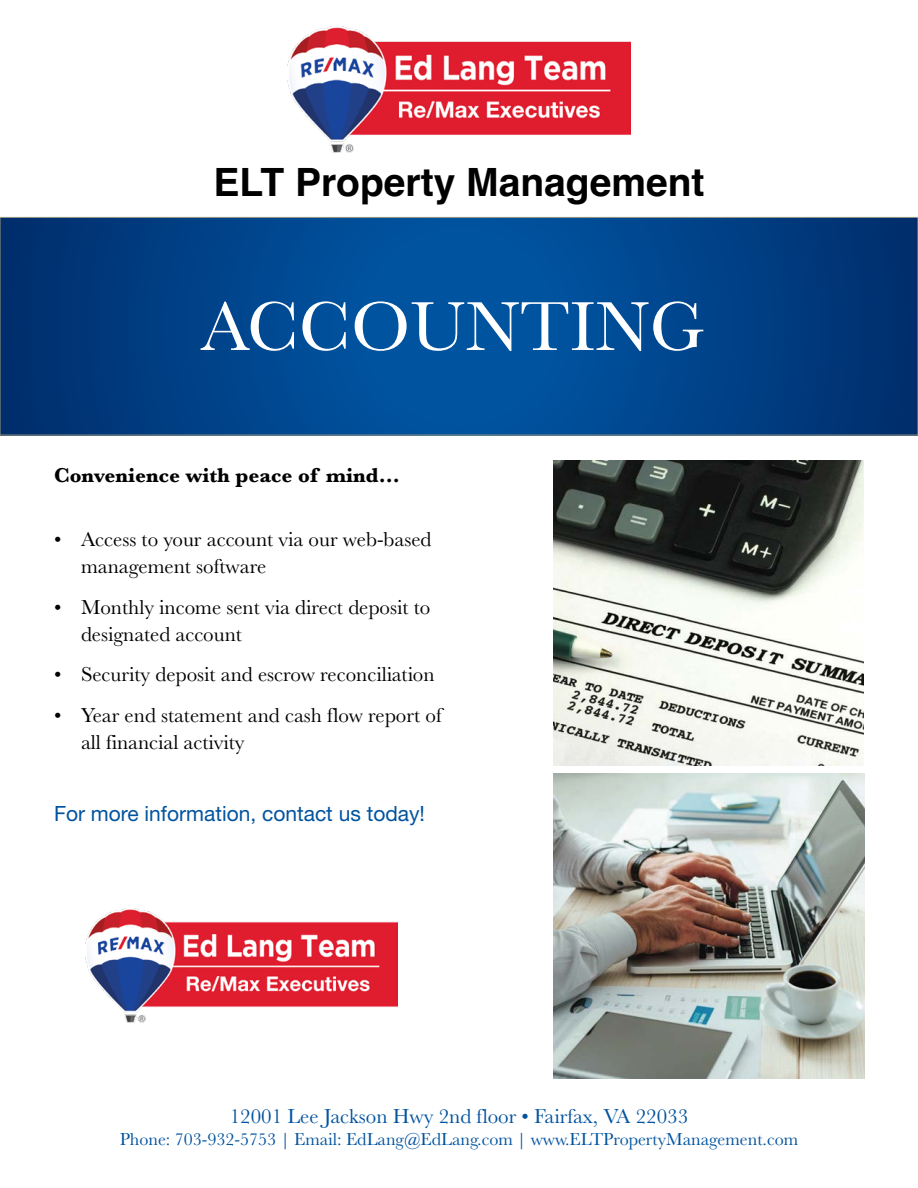
<style>
.page{position:relative;width:918px;height:1188px;background:#fff}
.page>*{position:absolute;margin:0;border:0;box-sizing:border-box;transform-origin:0 0}
.t1{font:72px "Baskerville";color:#fff}
.t2{font:700 39px "Helvetica";color:#000}
.t3{font:21px/27px "Baskerville";color:#000}
.t4{font:21px "Baskerville";color:#00539f}
.t5{font:21px "Helvetica Neue LT Std";color:#00539f}
.t6{font:700 21px "Baskerville";color:#000}
.t7{font:18px "Baskerville";color:#00539f}
</style>
<div class="page">
<img style="left:288px;top:27px;width:342px;height:125px">
<svg style="left:2px;top:219px;width:914px;height:214px;background:#00438a"></svg>
<div style="left:0;top:217px;width:918px;height:218px;border:1px solid #9d9d80"></div>
<img style="left:553px;top:461px;width:311px;height:305px">
<img style="left:553px;top:773px;width:311px;height:305px">
<img style="left:85px;top:908px;width:312px;height:114px">
<h2 class="t2" style="left:213px;top:158px;width:493px">ELT Property Management</h2>
<h1 class="t1" style="left:201px;top:285px;width:506px">ACCOUNTING</h1>
<p class="t6" style="left:54px;top:463px;width:347px">Convenience with peace of mind...</p>
<p class="t3" style="left:81px;top:526px;width:352px;text-indent:-27px">• Access to your account via our web-based management software</p>
<p class="t3" style="left:81px;top:593px;width:351px;text-indent:-27px">• Monthly income sent via direct deposit to designated account</p>
<p class="t3" style="left:54px;top:661px;width:382px">• Security deposit and escrow reconciliation</p>
<p class="t3" style="left:81px;top:701px;width:362px;text-indent:-27px">• Year end statement and cash flow report of all financial activity</p>
<p class="t5" style="left:54px;top:801px;width:373px">For more information, contact us today!</p>
<p class="t4" style="left:230px;top:1104px;width:460px">12001 Lee Jackson Hwy 2nd floor • Fairfax, VA 22033</p>
<p class="t7" style="left:120px;top:1128px;width:680px">Phone: 703-932-5753 | Email: EdLang@EdLang.com | www.ELTPropertyManagement.com</p>
</div>
